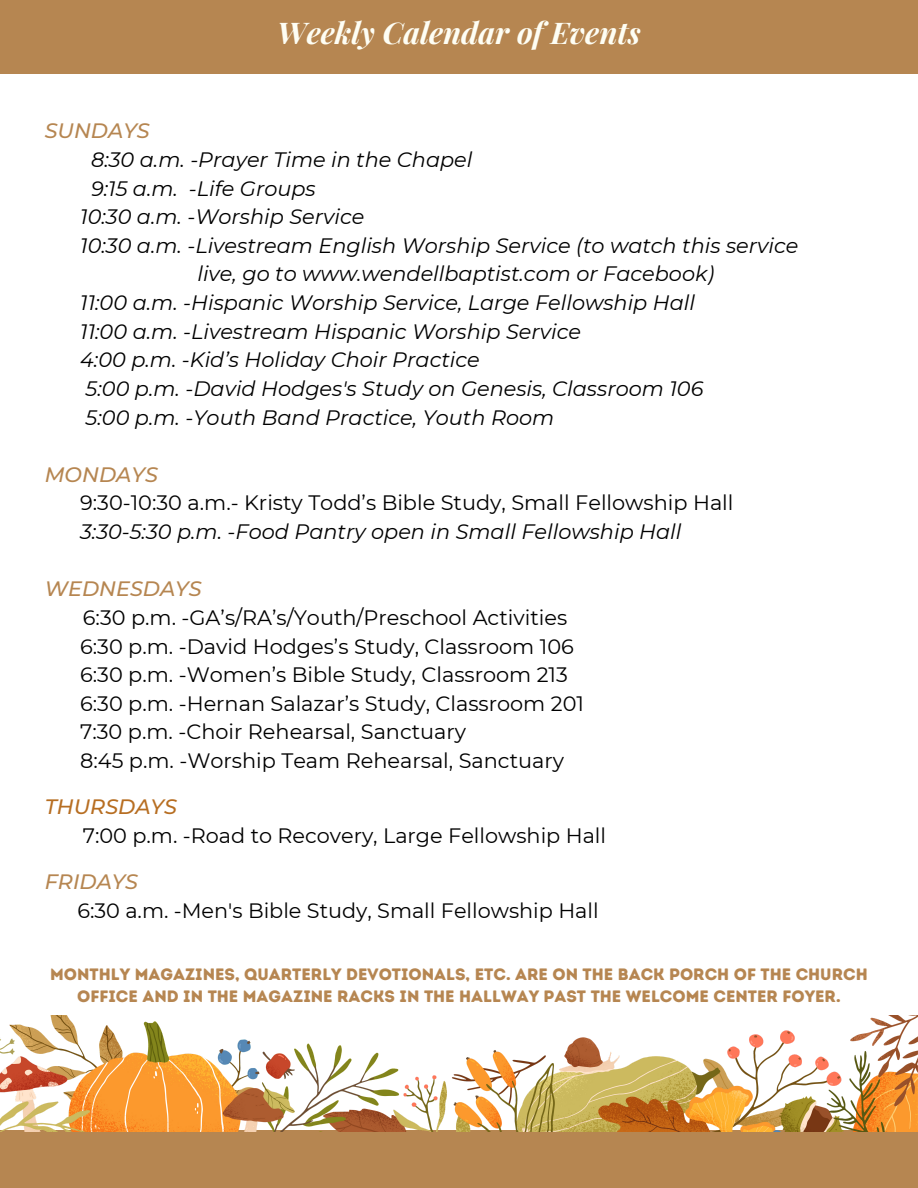
<style>
.page{position:relative;width:918px;height:1188px;background:#fff}
.page>*{position:absolute;margin:0;border:0;box-sizing:border-box;transform-origin:0 0}
.t1{font:italic 700 30px "Playfair Display";color:#fefef4}
.t2{font:italic 20.85px "Montserrat";color:#000}
.t3{font:20.85px "Montserrat";color:#000}
.t4{font:italic 500 20.85px "Montserrat";color:#b68651}
.t5{font:italic 500 20.85px "Montserrat";color:#b76e22}
.t6{font:16.5px/22.5px "Intro Rust Base";color:#b68651;text-align:center}
</style>
<div class="page">
<div style="left:0;top:0;width:918px;height:74px;background:#b68651"></div>
<div style="left:0;top:1131px;width:918px;height:57px;background:#b68651"></div>
<img style="left:0;top:1015px;width:918px;height:116px">
<p class="t1" style="left:277px;top:11px;width:365px">Weekly Calendar of Events</p>
<p class="t4" style="left:45px;top:118px;width:106px">SUNDAYS</p>
<p class="t2" style="left:91px;top:147px;width:383px">8:30 a.m. -Prayer Time in the Chapel</p>
<p class="t2" style="left:91px;top:175px;width:226px">9:15 a.m. -Life Groups</p>
<p class="t2" style="left:80px;top:204px;width:286px">10:30 a.m. -Worship Service</p>
<p class="t2" style="left:80px;top:233px;width:720px">10:30 a.m. -Livestream English Worship Service (to watch this service</p>
<p class="t2" style="left:197px;top:261px;width:518px">live, go to www.wendellbaptist.com or Facebook)</p>
<p class="t2" style="left:80px;top:290px;width:616px">11:00 a.m. -Hispanic Worship Service, Large Fellowship Hall</p>
<p class="t2" style="left:80px;top:318px;width:502px">11:00 a.m. -Livestream Hispanic Worship Service</p>
<p class="t2" style="left:80px;top:347px;width:401px">4:00 p.m. -Kid’s Holiday Choir Practice</p>
<p class="t2" style="left:86px;top:376px;width:619px">5:00 p.m. -David Hodges's Study on Genesis, Classroom 106</p>
<p class="t2" style="left:86px;top:404px;width:470px">5:00 p.m. -Youth Band Practice, Youth Room</p>
<p class="t4" style="left:45px;top:462px;width:115px">MONDAYS</p>
<p class="t3" style="left:80px;top:490px;width:655px">9:30-10:30 a.m.- Kristy Todd’s Bible Study, Small Fellowship Hall</p>
<p class="t2" style="left:80px;top:519px;width:603px">3:30-5:30 p.m. -Food Pantry open in Small Fellowship Hall</p>
<p class="t4" style="left:45px;top:576px;width:158px">WEDNESDAYS</p>
<p class="t3" style="left:83px;top:605px;width:486px">6:30 p.m. -GA’s/RA’s/Youth/Preschool Activities</p>
<p class="t3" style="left:80px;top:633px;width:495px">6:30 p.m. -David Hodges’s Study, Classroom 106</p>
<p class="t3" style="left:80px;top:662px;width:489px">6:30 p.m. -Women’s Bible Study, Classroom 213</p>
<p class="t3" style="left:80px;top:691px;width:505px">6:30 p.m. -Hernan Salazar’s Study, Classroom 201</p>
<p class="t3" style="left:80px;top:719px;width:388px">7:30 p.m. -Choir Rehearsal, Sanctuary</p>
<p class="t3" style="left:80px;top:748px;width:485px">8:45 p.m. -Worship Team Rehearsal, Sanctuary</p>
<p class="t5" style="left:45px;top:794px;width:134px">THURSDAYS</p>
<p class="t3" style="left:83px;top:823px;width:525px">7:00 p.m. -Road to Recovery, Large Fellowship Hall</p>
<p class="t4" style="left:45px;top:869px;width:95px">FRIDAYS</p>
<p class="t3" style="left:77px;top:898px;width:523px">6:30 a.m. -Men's Bible Study, Small Fellowship Hall</p>
<p class="t6" style="left:50px;top:963px;width:819px">MONTHLY MAGAZINES, QUARTERLY DEVOTIONALS, ETC. ARE ON THE BACK PORCH OF THE CHURCH<br>OFFICE AND IN THE MAGAZINE RACKS IN THE HALLWAY PAST THE WELCOME CENTER FOYER.</p>
</div>
